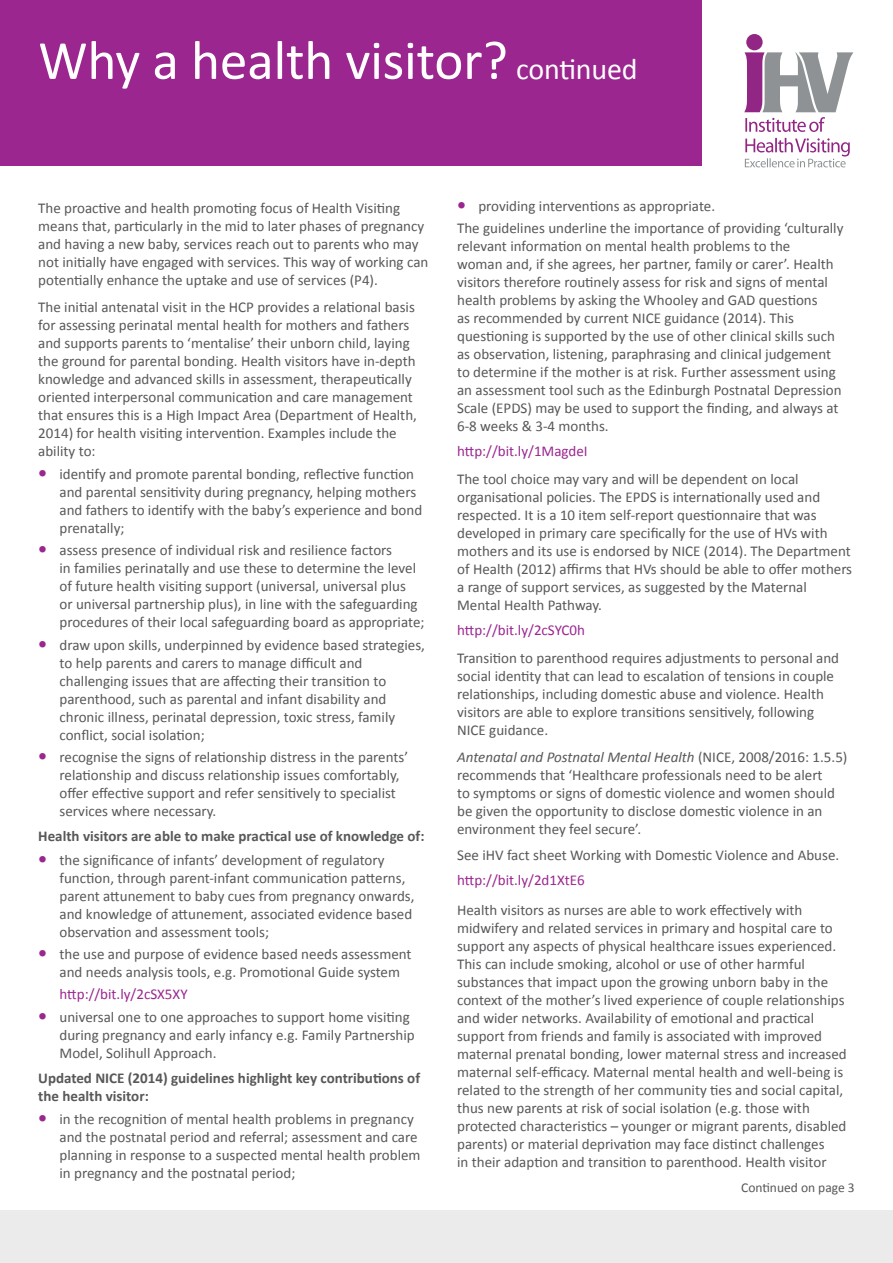
<style>
.page{position:relative;width:893px;height:1263px;background:#fff}
.page>*{position:absolute;margin:0;border:0;box-sizing:border-box;transform-origin:0 0}
.ii_upper_title_in_wh{font:55.5px "Calibri";letter-spacing:-.005em;color:#fff}
.ii_body_text_REG_gre{font:15px/18px "Calibri";color:#57585a}
.ii_body_text_REG_gre-2{font:700 15px/18px "Calibri";color:#57585a}
.ii_body_text_REG_gre-3{font:15px "Calibri";color:#9b268f}
.ii_body_text_REG_gre-4{font:13.5px "Calibri";color:#57585a}
.s1{font-size:30px}
.s2{font-weight:700;font-size:18px;color:#9b268f}
.s3{font-style:italic}
</style>
<div class="page">
<div style="left:0;top:0;width:702px;height:166px;background:#9b268f"></div>
<svg style="left:745px;top:138px;width:105px;height:29px"></svg>
<div style="left:746px;top:34px;width:17px;height:16px;background:#922684;border-radius:50%"></div>
<svg style="left:744px;top:52px;width:109px;height:80px"></svg>
<div style="left:0;top:1211px;width:893px;height:52px;background:#ebebeb"></div>
<p class="ii_upper_title_in_wh" style="left:38px;top:25px;width:601px">Why a health visitor? <span class="s1">continued</span></p>
<p class="ii_body_text_REG_gre" style="left:38px;top:199px;width:392px">The proactive and health promoting focus of Health Visiting means that, particularly in the mid to later phases of pregnancy and having a new baby, services reach out to parents who may not initially have engaged with services. This way of working can potentially enhance the uptake and use of services (P4).</p>
<p class="ii_body_text_REG_gre" style="left:38px;top:298px;width:380px">The initial antenatal visit in the HCP provides a relational basis for assessing perinatal mental health for mothers and fathers and supports parents to ‘mentalise’ their unborn child, laying the ground for parental bonding. Health visitors have in-depth knowledge and advanced skills in assessment, therapeutically oriented interpersonal communication and care management that ensures this is a High Impact Area (Department of Health, 2014) for health visiting intervention. Examples include the ability to:</p>
<p class="ii_body_text_REG_gre" style="left:60px;top:465px;width:364px;text-indent:-21px"><span class="s2">•</span> identify and promote parental bonding, reflective function and parental sensitivity during pregnancy, helping mothers and fathers to identify with the baby’s experience and bond prenatally;</p>
<p class="ii_body_text_REG_gre" style="left:60px;top:541px;width:366px;text-indent:-21px"><span class="s2">•</span> assess presence of individual risk and resilience factors<br>in families perinatally and use these to determine the level of future health visiting support (universal, universal plus<br>or universal partnership plus), in line with the safeguarding procedures of their local safeguarding board as appropriate;</p>
<p class="ii_body_text_REG_gre" style="left:60px;top:636px;width:367px;text-indent:-21px"><span class="s2">•</span> draw upon skills, underpinned by evidence based strategies, to help parents and carers to manage difficult and challenging issues that are affecting their transition to parenthood, such as parental and infant disability and chronic illness, perinatal depression, toxic stress, family conflict, social isolation;</p>
<p class="ii_body_text_REG_gre" style="left:60px;top:748px;width:350px;text-indent:-21px"><span class="s2">•</span> recognise the signs of relationship distress in the parents’ relationship and discuss relationship issues comfortably, offer effective support and refer sensitively to specialist services where necessary.</p>
<p class="ii_body_text_REG_gre-2" style="left:38px;top:827px;width:388px">Health visitors are able to make practical use of knowledge of:</p>
<p class="ii_body_text_REG_gre" style="left:60px;top:851px;width:356px;text-indent:-21px"><span class="s2">•</span> the significance of infants’ development of regulatory function, through parent-infant communication patterns, parent attunement to baby cues from pregnancy onwards, and knowledge of attunement, associated evidence based observation and assessment tools;</p>
<p class="ii_body_text_REG_gre" style="left:60px;top:945px;width:354px;text-indent:-21px"><span class="s2">•</span> the use and purpose of evidence based needs assessment and needs analysis tools, e.g. Promotional Guide system</p>
<p class="ii_body_text_REG_gre-3" style="left:60px;top:985px;width:130px">http://bit.ly/2cSX5XY</p>
<p class="ii_body_text_REG_gre" style="left:60px;top:1008px;width:357px;text-indent:-21px"><span class="s2">•</span> universal one to one approaches to support home visiting during pregnancy and early infancy e.g. Family Partnership<br>Model, Solihull Approach.</p>
<p class="ii_body_text_REG_gre-2" style="left:38px;top:1069px;width:383px">Updated NICE (2014) guidelines highlight key contributions of the health visitor:</p>
<p class="ii_body_text_REG_gre" style="left:60px;top:1110px;width:363px;text-indent:-21px"><span class="s2">•</span> in the recognition of mental health problems in pregnancy and the postnatal period and referral; assessment and care planning in response to a suspected mental health problem in pregnancy and the postnatal period;</p>
<p class="ii_body_text_REG_gre" style="left:457px;top:197px;width:259px"><span class="s2">•</span> providing interventions as appropriate.</p>
<p class="ii_body_text_REG_gre" style="left:457px;top:219px;width:388px">The guidelines underline the importance of providing ‘culturally relevant information on mental health problems to the<br>woman and, if she agrees, her partner, family or carer’. Health visitors therefore routinely assess for risk and signs of mental health problems by asking the Whooley and GAD questions<br>as recommended by current NICE guidance (2014). This questioning is supported by the use of other clinical skills such as observation, listening, paraphrasing and clinical judgement to determine if the mother is at risk. Further assessment using an assessment tool such as the Edinburgh Postnatal Depression Scale (EPDS) may be used to support the finding, and always at 6-8 weeks &amp; 3-4 months.</p>
<p class="ii_body_text_REG_gre-3" style="left:457px;top:442px;width:132px">http://bit.ly/1MagdeI</p>
<p class="ii_body_text_REG_gre" style="left:457px;top:470px;width:397px">The tool choice may vary and will be dependent on local organisational policies. The EPDS is internationally used and respected. It is a 10 item self-report questionnaire that was developed in primary care specifically for the use of HVs with mothers and its use is endorsed by NICE (2014). The Department of Health (2012) affirms that HVs should be able to offer mothers a range of support services, as suggested by the Maternal Mental Health Pathway.</p>
<p class="ii_body_text_REG_gre-3" style="left:457px;top:621px;width:129px">http://bit.ly/2cSYC0h</p>
<p class="ii_body_text_REG_gre" style="left:457px;top:649px;width:383px">Transition to parenthood requires adjustments to personal and social identity that can lead to escalation of tensions in couple relationships, including domestic abuse and violence. Health visitors are able to explore transitions sensitively, following NICE guidance.</p>
<p class="ii_body_text_REG_gre" style="left:457px;top:748px;width:392px"><span class="s3">Antenatal and Postnatal Mental Health</span> (NICE, 2008/2016: 1.5.5) recommends that ‘Healthcare professionals need to be alert<br>to symptoms or signs of domestic violence and women should be given the opportunity to disclose domestic violence in an environment they feel secure’.</p>
<p class="ii_body_text_REG_gre" style="left:457px;top:846px;width:384px">See iHV fact sheet Working with Domestic Violence and Abuse.</p>
<p class="ii_body_text_REG_gre-3" style="left:457px;top:871px;width:129px">http://bit.ly/2d1XtE6</p>
<p class="ii_body_text_REG_gre" style="left:457px;top:901px;width:391px">Health visitors as nurses are able to work effectively with midwifery and related services in primary and hospital care to support any aspects of physical healthcare issues experienced.<br>This can include smoking, alcohol or use of other harmful substances that impact upon the growing unborn baby in the context of the mother’s lived experience of couple relationships and wider networks. Availability of emotional and practical support from friends and family is associated with improved maternal prenatal bonding, lower maternal stress and increased maternal self-efficacy. Maternal mental health and well-being is related to the strength of her community ties and social capital, thus new parents at risk of social isolation (e.g. those with protected characteristics – younger or migrant parents, disabled parents) or material deprivation may face distinct challenges<br>in their adaption and transition to parenthood. Health visitor</p>
<p class="ii_body_text_REG_gre-4" style="left:741px;top:1179px;width:115px">Continued on page 3</p>
</div>
